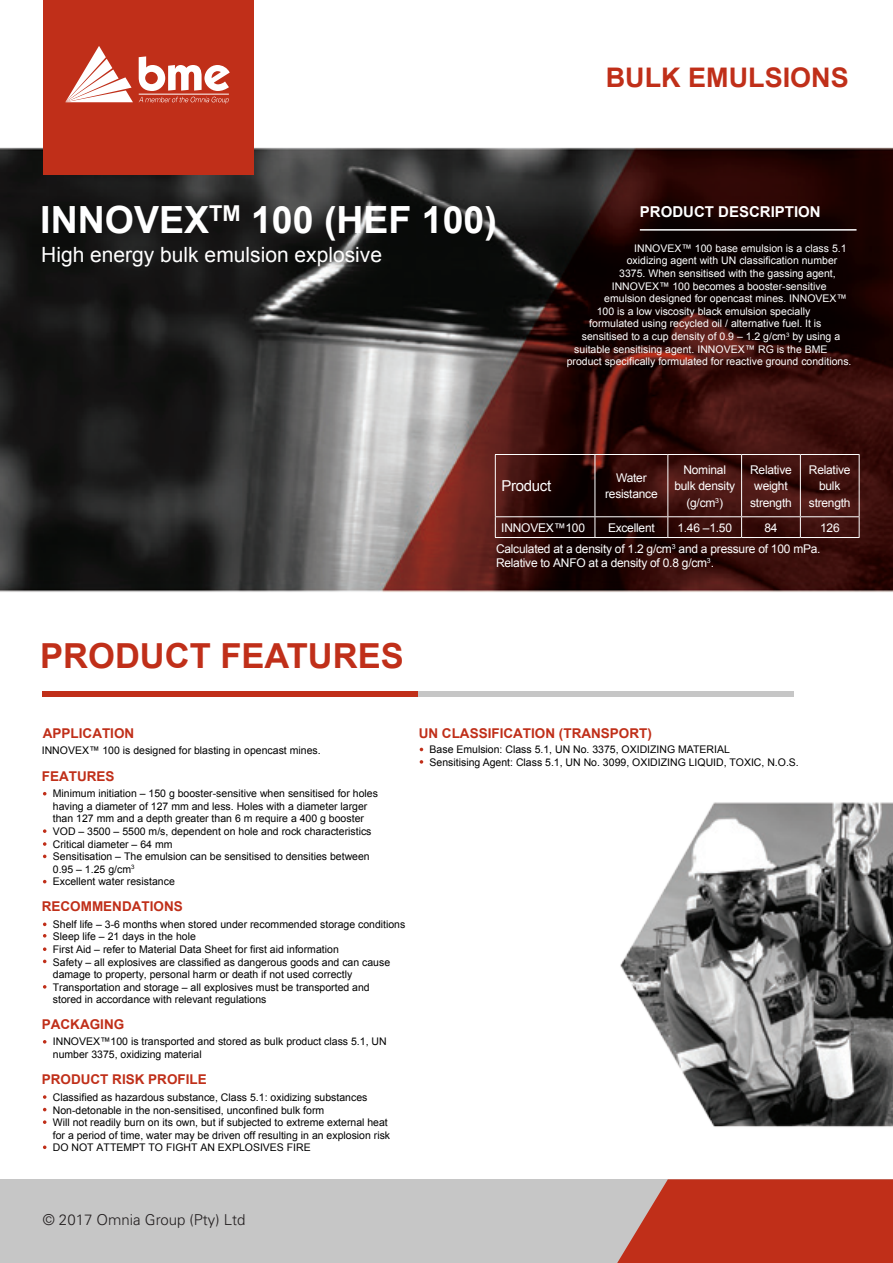
<style>
.page{position:relative;width:893px;height:1263px;background:#fff}
.page>*{position:absolute;margin:0;border:0;box-sizing:border-box;transform-origin:0 0}
.t1{font:700 37.5px "Arial";color:#fff}
.t2{font:700 34.5px "Arial";color:#c02f19}
.t3{font:700 27px "Arial";color:#c02f19}
.t4{font:21px "Arial";color:#fff}
.t5{font:300 15px "Univers";color:#231f20}
.t6{font:700 15px "Arial";color:#fff}
.t7{font:15px "Arial";letter-spacing:-.02em;color:#fff}
.t8{font:700 13.5px "Arial";color:#c02f19}
.t9{font:12px/16.5px "Arial";letter-spacing:-.02em;color:#fff;text-align:center}
.t10{font:10.5px/12.6px "Arial";color:#000}
.t11{font:10.5px "Arial";color:#fff}
</style>
<div class="page">
<div style="left:0;top:1179px;width:893px;height:84px;background:#c6c6c6"></div>
<svg style="left:617px;top:1179px;width:276px;height:84px;background:#c03d29"></svg>
<img style="left:0;top:124px;width:893px;height:468px">
<div style="left:43px;top:691px;width:375px;height:6px;background:#c02f19"></div>
<div style="left:418px;top:691px;width:375px;height:6px;background:#c6c6c6"></div>
<div style="left:43px;top:0;width:210px;height:175px;background:#c02f19"></div>
<img style="left:620px;top:802px;width:273px;height:325px">
<svg style="left:65px;top:46px;width:68px;height:56px"></svg>
<svg style="left:139px;top:56px;width:91px;height:35px"></svg>
<svg style="left:139px;top:97px;width:90px;height:7px"></svg>
<hr style="left:139px;top:94px;width:90px;height:1px;background:#fff">
<hr style="left:495px;top:454px;width:100px;height:1px;background:#fff">
<hr style="left:495px;top:455px;width:1px;height:61px;background:#fff">
<hr style="left:595px;top:454px;width:73px;height:1px;background:#fff">
<hr style="left:595px;top:455px;width:1px;height:61px;background:#fff">
<hr style="left:668px;top:454px;width:74px;height:1px;background:#fff">
<hr style="left:667px;top:455px;width:1px;height:61px;background:#fff">
<hr style="left:742px;top:454px;width:58px;height:1px;background:#fff">
<hr style="left:741px;top:455px;width:1px;height:61px;background:#fff">
<hr style="left:800px;top:454px;width:59px;height:1px;background:#fff">
<hr style="left:800px;top:455px;width:1px;height:61px;background:#fff">
<hr style="left:859px;top:455px;width:1px;height:61px;background:#fff">
<hr style="left:495px;top:516px;width:100px;height:1px;background:#fff">
<svg style="left:495px;top:517px;width:1px;height:20px"></svg>
<hr style="left:595px;top:516px;width:73px;height:1px;background:#fff">
<svg style="left:595px;top:517px;width:1px;height:20px"></svg>
<hr style="left:668px;top:516px;width:74px;height:1px;background:#fff">
<svg style="left:667px;top:517px;width:1px;height:20px"></svg>
<hr style="left:742px;top:516px;width:58px;height:1px;background:#fff">
<svg style="left:741px;top:517px;width:1px;height:20px"></svg>
<hr style="left:800px;top:516px;width:59px;height:1px;background:#fff">
<svg style="left:800px;top:517px;width:1px;height:20px"></svg>
<svg style="left:859px;top:517px;width:1px;height:20px"></svg>
<hr style="left:495px;top:537px;width:100px;height:1px;background:#fff">
<hr style="left:595px;top:537px;width:73px;height:1px;background:#fff">
<hr style="left:668px;top:537px;width:74px;height:1px;background:#fff">
<hr style="left:742px;top:537px;width:58px;height:1px;background:#fff">
<hr style="left:800px;top:537px;width:59px;height:1px;background:#fff">
<hr style="left:640px;top:229px;width:216px;height:2px;background:#fff">
<svg style="left:43px;top:829px;width:3px;height:4px"></svg>
<svg style="left:43px;top:842px;width:3px;height:4px"></svg>
<svg style="left:43px;top:922px;width:3px;height:4px"></svg>
<svg style="left:43px;top:947px;width:3px;height:4px"></svg>
<svg style="left:43px;top:985px;width:3px;height:4px"></svg>
<svg style="left:420px;top:760px;width:3px;height:4px"></svg>
<svg style="left:43px;top:1095px;width:3px;height:4px"></svg>
<svg style="left:43px;top:1120px;width:3px;height:4px"></svg>
<svg style="left:43px;top:1145px;width:3px;height:4px"></svg>
<img style="left:269px;top:155px;width:181px;height:163px">
<h1 class="t1" style="left:40px;top:195px;width:458px">INNOVEX<sup>TM</sup> 100 (HEF 100)</h1>
<h3 class="t4" style="left:41px;top:241px;width:342px">High energy bulk emulsion explosive</h3>
<h3 class="t3" style="left:606px;top:60px;width:244px">BULK EMULSIONS</h3>
<h3 class="t6" style="left:640px;top:202px;width:182px">PRODUCT DESCRIPTION</h3>
<p class="t11" style="left:634px;top:241px;width:214px">INNOVEX™ 100 base emulsion is a class 5.1</p>
<p class="t11" style="left:627px;top:254px;width:212px">oxidizing agent with UN classification number</p>
<p class="t11" style="left:619px;top:266px;width:218px">3375. When sensitised with the gassing agent,</p>
<p class="t11" style="left:612px;top:279px;width:216px">INNOVEX™ 100 becomes a booster-sensitive</p>
<p class="t11" style="left:604px;top:292px;width:244px">emulsion designed for opencast mines. INNOVEX™</p>
<p class="t11" style="left:597px;top:304px;width:215px">100 is a low viscosity black emulsion specially</p>
<p class="t11" style="left:589px;top:317px;width:234px">formulated using recycled oil / alternative fuel. It is</p>
<p class="t11" style="left:582px;top:329px;width:260px">sensitised to a cup density of 0.9 – 1.2 g/cm<sup>3</sup> by using a</p>
<p class="t11" style="left:574px;top:342px;width:255px">suitable sensitising agent. INNOVEX™ RG is the BME</p>
<p class="t11" style="left:567px;top:355px;width:286px">product specifically formulated for reactive ground conditions.</p>
<h3 class="t7" style="left:501px;top:476px;width:51px">Product</h3>
<p class="t9" style="left:605px;top:469px;width:54px">Water resistance</p>
<p class="t9" style="left:674px;top:461px;width:62px">Nominal bulk density (g/cm<sup>3</sup>)</p>
<p class="t9" style="left:750px;top:461px;width:43px">Relative weight strength</p>
<p class="t9" style="left:809px;top:461px;width:43px">Relative bulk strength</p>
<p class="t9" style="left:501px;top:519px;width:85px">INNOVEX™100</p>
<p class="t9" style="left:608px;top:519px;width:48px">Excellent</p>
<p class="t9" style="left:677px;top:519px;width:56px">1.46 –1.50</p>
<p class="t9" style="left:764px;top:519px;width:15px">84</p>
<p class="t9" style="left:820px;top:519px;width:21px">126</p>
<p class="t9" style="left:496px;top:542px;width:326px;line-height:14.4px;text-align:left">Calculated at a density of 1.2 g/cm<sup>3</sup> and a pressure of 100 mPa.<br>Relative to ANFO at a density of 0.8 g/cm<sup>3</sup>.</p>
<h2 class="t2" style="left:40px;top:633px;width:365px">PRODUCT FEATURES</h2>
<p class="t8" style="left:43px;top:724px;width:93px">APPLICATION</p>
<p class="t10" style="left:42px;top:744px;width:280px">INNOVEX™ 100 is designed for blasting in opencast mines.</p>
<p class="t8" style="left:42px;top:767px;width:74px">FEATURES</p>
<p class="t10" style="left:53px;top:787px;width:327px">Minimum initiation – 150 g booster-sensitive when sensitised for holes having a diameter of 127 mm and less. Holes with a diameter larger than 127 mm and a depth greater than 6 m require a 400 g booster VOD – 3500 – 5500 m/s, dependent on hole and rock characteristics Critical diameter – 64 mm<br>Sensitisation – The emulsion can be sensitised to densities between 0.95 – 1.25 g/cm<sup>3<br></sup>Excellent water resistance</p>
<p class="t8" style="left:42px;top:897px;width:142px">RECOMMENDATIONS</p>
<p class="t10" style="left:53px;top:918px;width:354px">Shelf life – 3-6 months when stored under recommended storage conditions Sleep life – 21 days in the hole<br>First Aid – refer to Material Data Sheet for first aid information<br>Safety – all explosives are classified as dangerous goods and can cause damage to property, personal harm or death if not used correctly Transportation and storage – all explosives must be transported and<br>stored in accordance with relevant regulations</p>
<p class="t8" style="left:42px;top:1015px;width:84px">PACKAGING</p>
<p class="t10" style="left:53px;top:1035px;width:335px">INNOVEX™100 is transported and stored as bulk product class 5.1, UN number 3375, oxidizing material</p>
<p class="t8" style="left:42px;top:1071px;width:167px">PRODUCT RISK PROFILE</p>
<p class="t10" style="left:53px;top:1091px;width:339px">Classified as hazardous substance, Class 5.1: oxidizing substances Non-detonable in the non-sensitised, unconfined bulk form<br>Will not readily burn on its own, but if subjected to extreme external heat for a period of time, water may be driven off resulting in an explosion risk DO NOT ATTEMPT TO FIGHT AN EXPLOSIVES FIRE</p>
<p class="t8" style="left:419px;top:724px;width:235px">UN CLASSIFICATION (TRANSPORT)</p>
<p class="t10" style="left:430px;top:743px;width:371px">Base Emulsion: Class 5.1, UN No. 3375, OXIDIZING MATERIAL<br>Sensitising Agent: Class 5.1, UN No. 3099, OXIDIZING LIQUID, TOXIC, N.O.S.</p>
<h3 class="t5" style="left:43px;top:1210px;width:204px">© 2017 Omnia Group (Pty) Ltd</h3>
</div>
